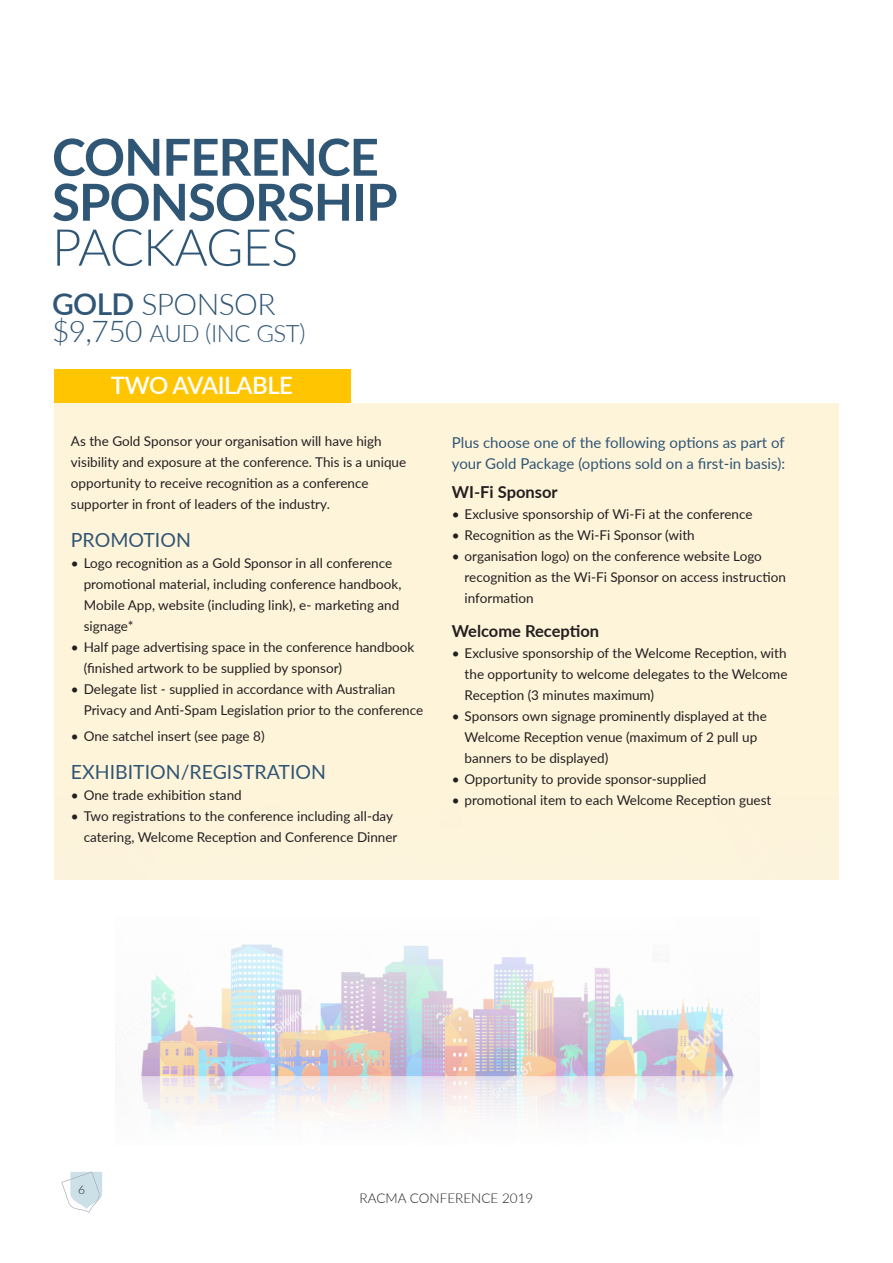
<style>
.page{position:relative;width:893px;height:1263px;background:#fff}
.page>*{position:absolute;margin:0;border:0;box-sizing:border-box;transform-origin:0 0}
.Head_34_30Reg{font:700 51px/45px "Lato";letter-spacing:-.02em;color:#305676}
.Head_34_30Reg-2{font:300 30px "Lato";letter-spacing:-.02em;color:#305676}
.Head_34_30Reg-3{font:300 24px "Lato";letter-spacing:-.02em;color:#305676}
.Head_34_30Reg-4{font:600 24px "Lato";letter-spacing:-.02em;color:#fff}
.t1{font:19.5px "Lato";color:#305676}
.t2{font:700 16.5px "Lato";color:#231f20}
.t3{font:15px/21px "Lato";color:#305676}
.t4{font:13.5px/21px "Lato";color:#231f20}
.t5{font:300 13.5px "Lato";color:#231f20}
.t6{font:300 12px "Lato";color:#231f20}
.s1{font-weight:300}
.s2{font-weight:600}
.s3{font-size:30px}
</style>
<div class="page">
<svg style="left:61px;top:1171px;width:41px;height:42px"></svg>
<div style="left:54px;top:403px;width:785px;height:476px;background:#fef4da"></div>
<img style="left:141px;top:944px;width:593px;height:178px">
<div style="left:54px;top:369px;width:296px;height:34px;background:#ffc500"></div>
<p class="Head_34_30Reg" style="left:52px;top:132px;width:347px">CONFERENCE<br>SPONSORSHIP<br><span class="s1">PACKAGES</span></p>
<p class="Head_34_30Reg-2" style="left:52px;top:283px;width:225px"><span class="s2">GOLD</span> SPONSOR</p>
<p class="Head_34_30Reg-3" style="left:52px;top:317px;width:255px"><span class="s3">$9,750</span> AUD (INC GST)</p>
<p class="Head_34_30Reg-4" style="left:111px;top:368px;width:184px">TWO AVAILABLE</p>
<p class="t4" style="left:71px;top:430px;width:337px">As the Gold Sponsor your organisation will have high visibility and exposure at the conference. This is a unique opportunity to receive recognition as a conference supporter in front of leaders of the industry.</p>
<p class="t1" style="left:71px;top:526px;width:121px">PROMOTION</p>
<p class="t4" style="left:84px;top:552px;width:319px;text-indent:-13px">• Logo recognition as a Gold Sponsor in all conference promotional material, including conference handbook, Mobile App, website (including link), e- marketing and signage*</p>
<p class="t4" style="left:84px;top:636px;width:332px;text-indent:-13px">• Half page advertising space in the conference handbook (finished artwork to be supplied by sponsor)</p>
<p class="t4" style="left:84px;top:678px;width:341px;text-indent:-13px">• Delegate list - supplied in accordance with Australian<br>Privacy and Anti-Spam Legislation prior to the conference</p>
<p class="t4" style="left:71px;top:725px;width:195px">• One satchel insert (see page 8)</p>
<p class="t1" style="left:71px;top:758px;width:257px">EXHIBITION/REGISTRATION</p>
<p class="t4" style="left:71px;top:784px;width:172px">• One trade exhibition stand</p>
<p class="t4" style="left:84px;top:805px;width:315px;text-indent:-13px">• Two registrations to the conference including all-day catering, Welcome Reception and Conference Dinner</p>
<p class="t3" style="left:452px;top:431px;width:335px">Plus choose one of the following options as part of your Gold Package (options sold on a first-in basis):</p>
<p class="t2" style="left:452px;top:480px;width:107px">WI-Fi Sponsor</p>
<p class="t4" style="left:452px;top:503px;width:302px">• Exclusive sponsorship of Wi-Fi at the conference</p>
<p class="t4" style="left:452px;top:524px;width:244px">• Recognition as the Wi-Fi Sponsor (with</p>
<p class="t4" style="left:465px;top:545px;width:323px;text-indent:-13px">• organisation logo) on the conference website Logo recognition as the Wi-Fi Sponsor on access instruction information</p>
<p class="t2" style="left:452px;top:619px;width:149px">Welcome Reception</p>
<p class="t4" style="left:465px;top:642px;width:324px;text-align:justify;text-indent:-13px">• Exclusive sponsorship of the Welcome Reception, with the opportunity to welcome delegates to the Welcome Reception (3 minutes maximum)</p>
<p class="t4" style="left:465px;top:705px;width:304px;text-indent:-13px">• Sponsors own signage prominently displayed at the<br>Welcome Reception venue (maximum of 2 pull up banners to be displayed)</p>
<p class="t4" style="left:452px;top:768px;width:256px">• Opportunity to provide sponsor-supplied</p>
<p class="t4" style="left:452px;top:789px;width:321px">• promotional item to each Welcome Reception guest</p>
<p class="t6" style="left:78px;top:1181px;width:8px">6</p>
<p class="t5" style="left:360px;top:1189px;width:175px">RACMA CONFERENCE 2019</p>
</div>
